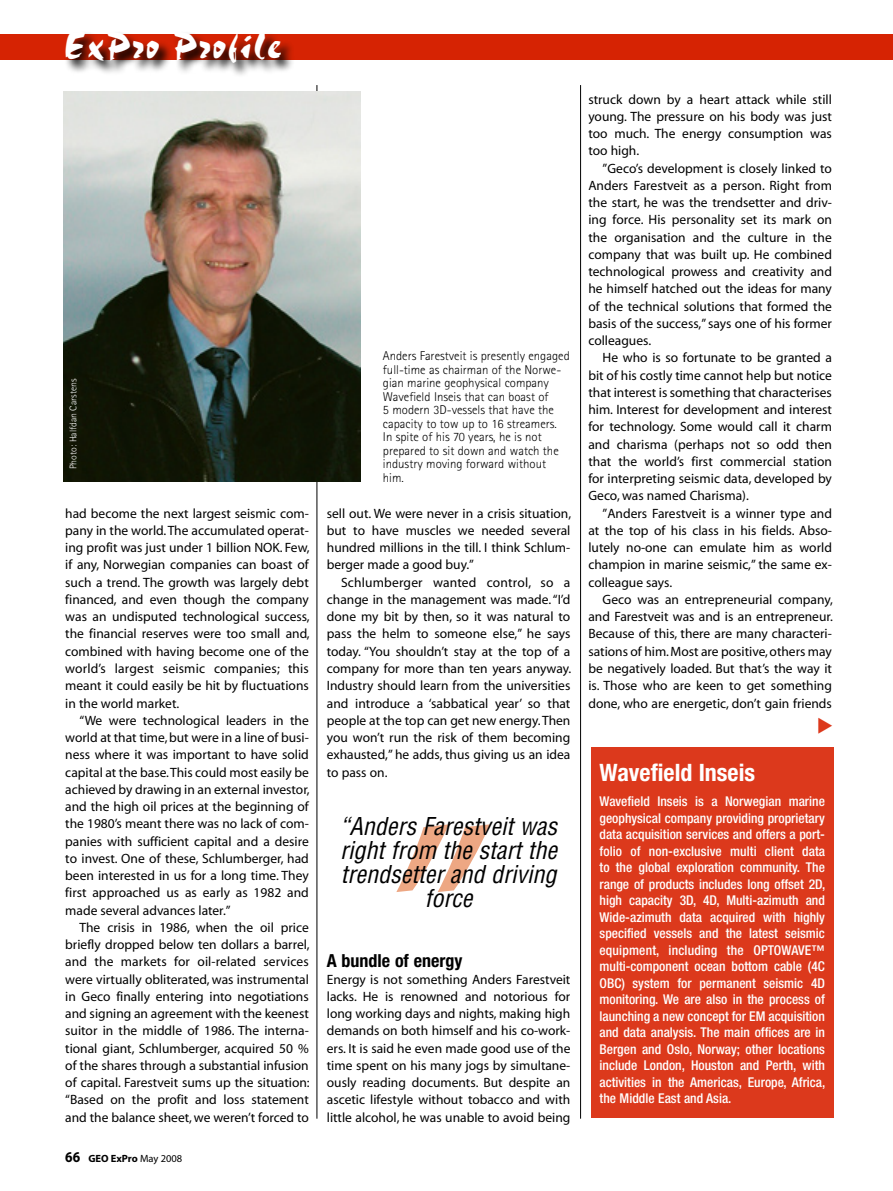
<style>
.page{position:relative;width:893px;height:1191px;background:#fff}
.page>*{position:absolute;margin:0;border:0;box-sizing:border-box;transform-origin:0 0}
.Brødtekst_innrykk_en{font:italic 277.5px "Myriad";color:#eda783}
.t1{font:33px "Acapulco";letter-spacing:.05em;color:#fff}
.Sitat_eng{font:italic condensed 24px/24px "Helvetica";color:#000;text-align:center}
.Rammetekst_heading_e{font:700 condensed 24px "Helvetica Neue";color:#fff}
.Mellomtittel_eng{font:700 condensed 18px "Helvetica Neue";color:#000}
.Brødtekst_innrykk_en-2{font:13.5px/17.2px "Myriad";color:#000;text-align:justify}
.Brødtekst_eng{font:13.5px/17.2px "Myriad";color:#000;text-align:justify}
.Rammetekst_eng{font:500 condensed 13.5px/16.5px "Helvetica Neue";color:#fff;text-align:justify}
.Bildetekst_eng{font:300 12.75px/13.5px "Rotis Sans Serif";color:#000}
.t2{font:700 10.5px "Myriad";color:#000}
.Photo{font:300 9.75px "Rotis Sans Serif";color:#fff}
.s1{font-size:15px}
.s2{font-weight:400}
</style>
<div class="page">
<hr style="left:317px;top:85px;width:1px;height:1033px;background:#000">
<hr style="left:580px;top:85px;width:1px;height:1033px;background:#000">
<div style="left:0;top:34px;width:893px;height:26px;background:#d62303"></div>
<svg style="left:64px;top:33px;width:297px;height:81px"></svg>
<div style="left:591px;top:747px;width:242px;height:371px;background:#dc391c"></div>
<img style="left:64px;top:92px;width:296px;height:390px">
<p class="t1" style="left:65px;top:24px;width:218px">ExPro Profile</p>
<p class="Photo" style="left:68px;top:469px;width:92px;rotate:-90deg">Photo: Halfdan Carstens</p>
<p class="Brødtekst_eng" style="left:65px;top:505px;width:246px">had become the next largest seismic com&shy;pany in the world. The accumulated operat&shy;ing profit was just under 1 billion NOK. Few, if any, Norwegian companies can boast of such a trend. The growth was largely debt financed, and even though the company was an undisputed technological success, the financial reserves were too small and, combined with having become one of the world’s largest seismic companies; this meant it could easily be hit by fluctuations in the world market.</p>
<p class="Brødtekst_innrykk_en-2" style="left:65px;top:712px;width:246px;text-indent:14px">“We were technological leaders in the world at that time, but were in a line of busi&shy;ness where it was important to have solid capital at the base. This could most easily be achieved by drawing in an external investor, and the high oil prices at the beginning of the 1980’s meant there was no lack of com&shy;panies with sufficient capital and a desire to invest. One of these, Schlumberger, had been interested in us for a long time. They first approached us as early as 1982 and made several advances later.”</p>
<p class="Brødtekst_innrykk_en-2" style="left:65px;top:919px;width:246px;text-indent:14px">The crisis in 1986, when the oil price briefly dropped below ten dollars a barrel, and the markets for oil-related services were virtually obliterated, was instrumental in Geco finally entering into negotiations and signing an agreement with the keenest suitor in the middle of 1986. The interna&shy;tional giant, Schlumberger, acquired 50 % of the shares through a substantial infusion of capital. Farestveit sums up the situation: “Based on the profit and loss statement and the balance sheet, we weren’t forced to</p>
<p class="t2" style="left:65px;top:1153px;width:119px"><span class="s1">66</span> GEO ExPro <span class="s2">May 2008</span></p>
<p class="Bildetekst_eng" style="left:383px;top:349px;width:188px">Anders Farestveit is presently engaged full-time as chairman of the Norwe&shy;gian marine geophysical company<br>Wavefield Inseis that can boast of<br>5 modern 3D-vessels that have the capacity to tow up to 16 streamers.<br>In spite of his 70 years, he is not prepared to sit down and watch the industry moving forward without him.</p>
<p class="Brødtekst_innrykk_en-2" style="left:327px;top:505px;width:246px">sell out. We were never in a crisis situation, but to have muscles we needed several hundred millions in the till. I think Schlum&shy;berger made a good buy.”</p>
<p class="Brødtekst_innrykk_en-2" style="left:327px;top:574px;width:246px;text-indent:14px">Schlumberger wanted control, so a change in the management was made. “I’d done my bit by then, so it was natural to pass the helm to someone else,” he says today. “You shouldn’t stay at the top of a company for more than ten years anyway.<br>Industry should learn from the universities and introduce a ‘sabbatical year’ so that people at the top can get new energy. Then you won’t run the risk of them becoming exhausted,” he adds, thus giving us an idea to pass on.</p>
<p class="Sitat_eng" style="left:340px;top:814px;width:219px">“Anders Farestveit was right from the start the trendsetter and driving force</p>
<p class="Brødtekst_innrykk_en" style="left:379px;top:785px;width:96px">”</p>
<p class="Mellomtittel_eng" style="left:327px;top:949px;width:137px">A bundle of energy</p>
<p class="Brødtekst_eng" style="left:327px;top:971px;width:245px">Energy is not something Anders Farestveit lacks. He is renowned and notorious for long working days and nights, making high demands on both himself and his co-work&shy;ers. It is said he even made good use of the time spent on his many jogs by simultane&shy;ously reading documents. But despite an ascetic lifestyle without tobacco and with little alcohol, he was unable to avoid being</p>
<p class="Brødtekst_eng" style="left:588px;top:91px;width:245px">struck down by a heart attack while still young. The pressure on his body was just too much. The energy consumption was too high.</p>
<p class="Brødtekst_innrykk_en-2" style="left:588px;top:160px;width:245px;text-indent:14px">”Geco’s development is closely linked to Anders Farestveit as a person. Right from the start, he was the trendsetter and driv&shy;ing force. His personality set its mark on the organisation and the culture in the company that was built up. He combined technological prowess and creativity and he himself hatched out the ideas for many of the technical solutions that formed the basis of the success,” says one of his former colleagues.</p>
<p class="Brødtekst_innrykk_en-2" style="left:588px;top:350px;width:245px;text-indent:14px">He who is so fortunate to be granted a bit of his costly time cannot help but notice that interest is something that characterises him. Interest for development and interest for technology. Some would call it charm and charisma (perhaps not so odd then that the world’s first commercial station for interpreting seismic data, developed by Geco, was named Charisma).</p>
<p class="Brødtekst_innrykk_en-2" style="left:588px;top:505px;width:245px;text-indent:14px">”Anders Farestveit is a winner type and at the top of his class in his fields. Abso&shy;lutely no-one can emulate him as world champion in marine seismic,” the same ex&shy;colleague says.</p>
<p class="Brødtekst_innrykk_en-2" style="left:588px;top:591px;width:246px;text-indent:14px">Geco was an entrepreneurial company, and Farestveit was and is an entrepreneur.<br>Because of this, there are many characteri&shy;sations of him. Most are positive, others may be negatively loaded. But that’s the way it is. Those who are keen to get something done, who are energetic, don’t gain friends</p>
<p class="Rammetekst_heading_e" style="left:600px;top:758px;width:157px">Wavefield Inseis</p>
<p class="Rammetekst_eng" style="left:600px;top:793px;width:227px">Wavefield Inseis is a Norwegian marine geophysical company providing proprietary data acquisition services and offers a port&shy;folio of non-exclusive multi client data to the global exploration community. The range of products includes long offset 2D, high capacity 3D, 4D, Multi-azimuth and Wide-azimuth data acquired with highly specified vessels and the latest seismic equipment, including the OPTOWAVE™ multi-component ocean bottom cable (4C OBC) system for permanent seismic 4D monitoring. We are also in the process of launching a new concept for EM acquisition and data analysis. The main offices are in Bergen and Oslo, Norway; other locations include London, Houston and Perth, with activities in the Americas, Europe, Africa, the Middle East and Asia.</p>
</div>
